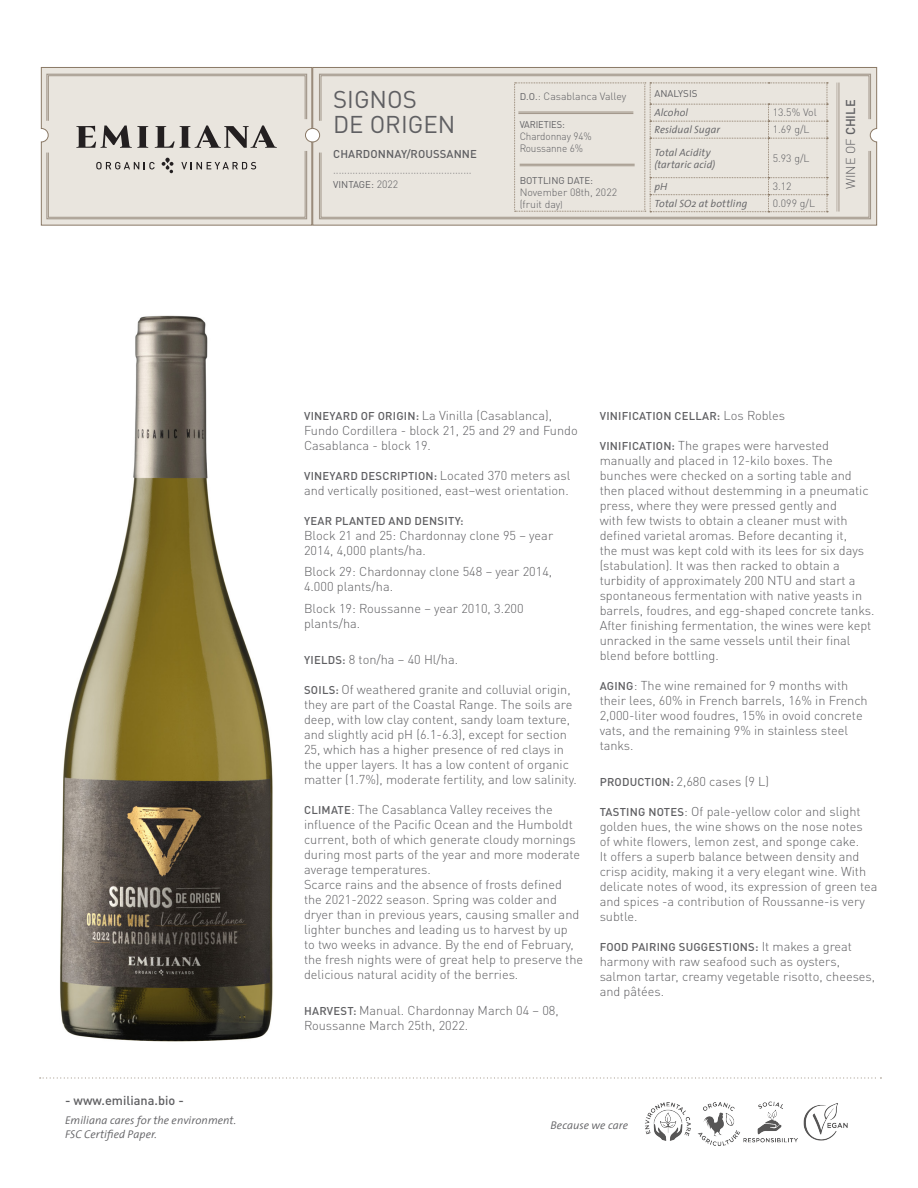
<style>
.page{position:relative;width:918px;height:1188px;background:#fff}
.page>*{position:absolute;margin:0;border:0;box-sizing:border-box;transform-origin:0 0}
.t1{font:24px "DIN Pro";color:#5f5f62}
.t2{font:300 12.75px/15px "DIN Pro";color:#5f5f62}
.t3{font:500 12.75px "DIN Pro";color:#5f5f62}
.t4{font:500 11.25px "DIN Pro";letter-spacing:.02em;color:#5f5f62}
.t5{font:italic 300 11.25px/13.5px "The Sans";letter-spacing:.005em;color:#5f5f62}
.texto_cuadro{font:300 10.5px "DIN Pro";color:#5f5f62}
.suB-suB{font:italic 300 10.5px "The Sans";letter-spacing:.01em;color:#5f5f62}
.texto_cuadro-2{font:300 10.5px "DIN Pro";color:#5f5f62;scale:.95 1}
.texto_cuadro-3{font:9.75px "DIN Pro";letter-spacing:-.01em;color:#5f5f62}
.texto_cuadro-4{font:9.75px "DIN Pro";letter-spacing:-.01em;color:#5f5f62;scale:.95 1}
.suB-suB-2{font:9.75px "DIN Pro";color:#5f5f62}
.s1{font-weight:300;font-size:10.5px}
.s2{font-weight:400;font-size:9.75px}
.s3{font-size:9px}
.s4{font-weight:500}
.s5{font-weight:500;font-size:11.25px}
.s6{font-weight:300;font-size:12.75px}
</style>
<div class="page">
<svg style="left:40px;top:1077px;width:841px;height:2px"></svg>
<img style="left:645px;top:1101px;width:203px;height:45px">
<svg style="left:312px;top:67px;width:565px;height:159px;background:#d9d3ca"></svg>
<img style="left:60px;top:315px;width:213px;height:727px">
<svg style="left:41px;top:67px;width:271px;height:159px;background:#dbd7d0"></svg>
<svg style="left:318px;top:73px;width:554px;height:147px;background:#e5e0d9"></svg>
<hr style="left:520px;top:164px;width:115px;height:1px;background:#a19689">
<hr style="left:520px;top:166px;width:115px;height:1px;background:#a19689">
<hr style="left:518px;top:111px;width:115px;height:2px;background:#a19689">
<hr style="left:518px;top:113px;width:115px;height:1px;background:#a19689">
<hr style="left:838px;top:83px;width:2px;height:129px;background:#bab1a6">
<hr style="left:837px;top:83px;width:1px;height:129px;background:#bab1a6">
<p class="t1" style="left:333px;top:81px;width:85px">SIGNOS</p>
<p class="t1" style="left:333px;top:105px;width:124px">DE ORIGEN</p>
<p class="t4" style="left:333px;top:145px;width:145px">CHARDONNAY/ROUSSANNE</p>
<p class="texto_cuadro" style="left:333px;top:164px;width:140px">··················································</p>
<p class="texto_cuadro-3" style="left:333px;top:177px;width:67px">VINTAGE: <span class="s1">2022</span></p>
<p class="texto_cuadro" style="left:520px;top:88px;width:108px"><span class="s2">D.O.</span>: Casablanca Valley</p>
<p class="texto_cuadro-4" style="left:520px;top:117px;width:49px">VARIETIES:</p>
<p class="texto_cuadro-2" style="left:520px;top:129px;width:77px">Chardonnay 94%</p>
<p class="texto_cuadro-2" style="left:520px;top:141px;width:68px">Roussanne 6%</p>
<p class="texto_cuadro-3" style="left:520px;top:173px;width:75px">BOTTLING DATE:</p>
<p class="texto_cuadro" style="left:520px;top:184px;width:99px">November 08th, 2022</p>
<p class="texto_cuadro" style="left:520px;top:196px;width:45px">(fruit day<span class="s3">)</span></p>
<p class="suB-suB-2" style="left:654px;top:86px;width:45px">ANALYSIS</p>
<p class="suB-suB" style="left:654px;top:104px;width:35px">Alcohol</p>
<p class="texto_cuadro" style="left:773px;top:104px;width:46px">13.5% Vol</p>
<p class="suB-suB" style="left:654px;top:121px;width:67px">Residual Sugar</p>
<p class="texto_cuadro" style="left:773px;top:121px;width:38px">1.69 g/L</p>
<p class="suB-suB" style="left:654px;top:144px;width:58px">Total Acidity</p>
<p class="suB-suB" style="left:654px;top:156px;width:62px">(tartaric acid)</p>
<p class="texto_cuadro" style="left:773px;top:150px;width:38px">5.93 g/L</p>
<p class="suB-suB" style="left:654px;top:178px;width:15px">pH</p>
<p class="texto_cuadro" style="left:773px;top:178px;width:20px">3.12</p>
<p class="suB-suB" style="left:654px;top:195px;width:94px">Total SO2 at bottling</p>
<p class="texto_cuadro" style="left:773px;top:195px;width:44px">0.099 g/L</p>
<p class="t2" style="left:842px;top:189px;width:91px;rotate:-90deg">WINE OF <span class="s4">CHILE</span></p>
<p class="t3" style="left:65px;top:1090px;width:120px">- www.emiliana.bio -</p>
<p class="t5" style="left:65px;top:1114px;width:173px">Emiliana cares for the environment.<br>FSC Certified Paper.</p>
<p class="t2" style="left:304px;top:407px;width:275px"><span class="s5">VINEYARD OF ORIGIN:</span> La Vinilla (Casablanca),<br>Fundo Cordillera - block 21, 25 and 29 and Fundo<br>Casablanca - block 19.</p>
<p class="t4" style="left:304px;top:467px;width:268px">VINEYARD DESCRIPTION: <span class="s6">Located 370 meters asl</span></p>
<p class="t2" style="left:304px;top:482px;width:266px">and vertically positioned, east–west orientation.</p>
<p class="t4" style="left:304px;top:512px;width:161px">YEAR PLANTED AND DENSITY:</p>
<p class="t2" style="left:304px;top:527px;width:251px">Block 21 and 25: Chardonnay clone 95 – year<br>2014, 4,000 plants/ha.</p>
<p class="t2" style="left:304px;top:563px;width:250px">Block 29: Chardonnay clone 548 – year 2014,<br>4.000 plants/ha.</p>
<p class="t2" style="left:304px;top:599px;width:221px">Block 19: Roussanne – year 2010, 3.200 plants/ha.</p>
<p class="t2" style="left:304px;top:651px;width:156px"><span class="s5">YIELDS:</span> 8 ton/ha – 40 Hl/ha.</p>
<p class="t2" style="left:304px;top:681px;width:274px"><span class="s5">SOILS:</span> Of weathered granite and colluvial origin, they are part of the Coastal Range. The soils are deep, with low clay content, sandy loam texture, and slightly acid pH (6.1-6.3), except for section 25, which has a higher presence of red clays in the upper layers. It has a low content of organic matter (1.7%), moderate fertility, and low salinity.</p>
<p class="t2" style="left:304px;top:801px;width:281px"><span class="s5">CLIMATE</span>: The Casablanca Valley receives the influence of the Pacific Ocean and the Humboldt current, both of which generate cloudy mornings during most parts of the year and more moderate average temperatures.<br>Scarce rains and the absence of frosts defined<br>the 2021-2022 season. Spring was colder and dryer than in previous years, causing smaller and lighter bunches and leading us to harvest by up<br>to two weeks in advance. By the end of February, the fresh nights were of great help to preserve the delicious natural acidity of the berries.</p>
<p class="t2" style="left:304px;top:1002px;width:256px"><span class="s5">HARVEST:</span> Manual. Chardonnay March 04 – 08,<br>Roussanne March 25th, 2022.</p>
<p class="t4" style="left:600px;top:407px;width:187px">VINIFICATION CELLAR: <span class="s6">Los Robles</span></p>
<p class="t2" style="left:600px;top:437px;width:276px"><span class="s5">VINIFICATION:</span> The grapes were harvested manually and placed in 12-kilo boxes. The bunches were checked on a sorting table and then placed without destemming in a pneumatic press, where they were pressed gently and<br>with few twists to obtain a cleaner must with defined varietal aromas. Before decanting it,<br>the must was kept cold with its lees for six days (stabulation). It was then racked to obtain a turbidity of approximately 200 NTU and start a spontaneous fermentation with native yeasts in barrels, foudres, and egg-shaped concrete tanks.<br>After finishing fermentation, the wines were kept unracked in the same vessels until their final blend before bottling.</p>
<p class="t2" style="left:600px;top:677px;width:270px"><span class="s5">AGING</span>: The wine remained for 9 months with their lees, 60% in French barrels, 16% in French 2,000-liter wood foudres, 15% in ovoid concrete vats, and the remaining 9% in stainless steel tanks.</p>
<p class="t2" style="left:600px;top:773px;width:171px"><span class="s5">PRODUCTION:</span> 2,680 cases (9 L)</p>
<p class="t2" style="left:600px;top:803px;width:279px"><span class="s5">TASTING NOTES</span>: Of pale-yellow color and slight golden hues, the wine shows on the nose notes<br>of white flowers, lemon zest, and sponge cake.<br>It offers a superb balance between density and crisp acidity, making it a very elegant wine. With delicate notes of wood, its expression of green tea and spices -a contribution of Roussanne-is very subtle.</p>
<p class="t4" style="left:600px;top:938px;width:254px">FOOD PAIRING SUGGESTIONS: <span class="s6">It makes a great</span></p>
<p class="t2" style="left:600px;top:953px;width:277px">harmony with raw seafood such as oysters, salmon tartar, creamy vegetable risotto, cheeses, and pâtées.</p>
<p class="t5" style="left:550px;top:1118px;width:79px">Because we care</p>
</div>
